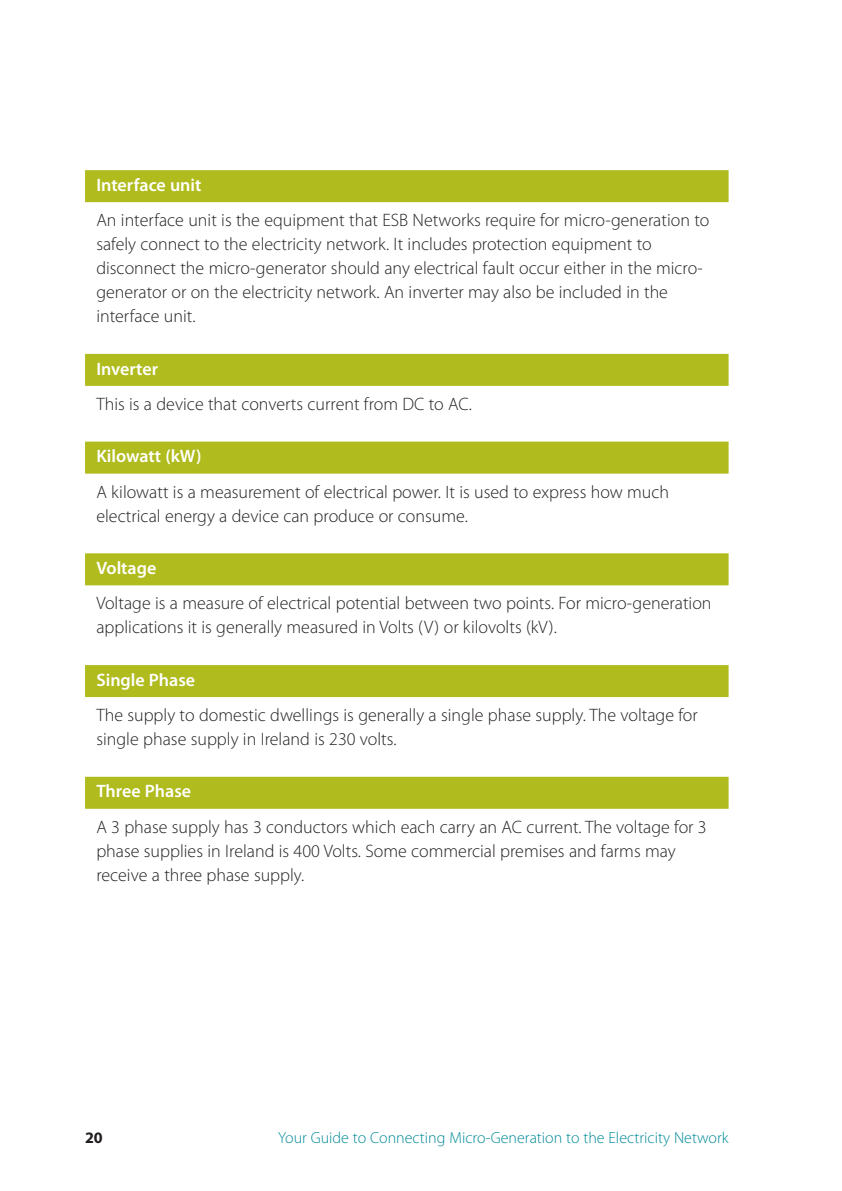
<style>
.page{position:relative;width:842px;height:1191px;background:#fff}
.page>*{position:absolute;margin:0;border:0;box-sizing:border-box;transform-origin:0 0}
.t1{font:300 18px/24px "Myriad Pro";color:#231f20}
.t2{font:600 18px "Myriad Pro";color:#fff}
.t3{font:300 16px "Myriad Pro";color:#008b98}
.t4{font:700 16px "Myriad Pro";color:#231f20}
</style>
<div class="page">
<div style="left:85px;top:170px;width:644px;height:32px;background:#b0bb1d"></div>
<div style="left:85px;top:354px;width:644px;height:32px;background:#b0bb1d"></div>
<div style="left:85px;top:441px;width:644px;height:32px;background:#b0bb1d"></div>
<div style="left:85px;top:553px;width:644px;height:32px;background:#b0bb1d"></div>
<div style="left:85px;top:665px;width:644px;height:32px;background:#b0bb1d"></div>
<div style="left:85px;top:777px;width:644px;height:32px;background:#b0bb1d"></div>
<p class="t2" style="left:96px;top:178px;width:107px">Interface unit</p>
<p class="t1" style="left:96px;top:209px;width:614px">An interface unit is the equipment that ESB Networks require for micro-generation to safely connect to the electricity network. It includes protection equipment to disconnect the micro-generator should any electrical fault occur either in the micro&shy;generator or on the electricity network. An inverter may also be included in the interface unit.</p>
<p class="t2" style="left:96px;top:362px;width:63px">Inverter</p>
<p class="t1" style="left:96px;top:393px;width:377px">This is a device that converts current from DC to AC.</p>
<p class="t2" style="left:96px;top:449px;width:107px">Kilowatt (kW)</p>
<p class="t1" style="left:96px;top:481px;width:574px">A kilowatt is a measurement of electrical power. It is used to express how much electrical energy a device can produce or consume.</p>
<p class="t2" style="left:96px;top:561px;width:61px">Voltage</p>
<p class="t1" style="left:96px;top:593px;width:617px">Voltage is a measure of electrical potential between two points. For micro-generation applications it is generally measured in Volts (V) or kilovolts (kV).</p>
<p class="t2" style="left:96px;top:673px;width:100px">Single Phase</p>
<p class="t1" style="left:96px;top:704px;width:603px">The supply to domestic dwellings is generally a single phase supply. The voltage for single phase supply in Ireland is 230 volts.</p>
<p class="t2" style="left:96px;top:784px;width:96px">Three Phase</p>
<p class="t1" style="left:96px;top:816px;width:612px">A 3 phase supply has 3 conductors which each carry an AC current. The voltage for 3 phase supplies in Ireland is 400 Volts. Some commercial premises and farms may receive a three phase supply.</p>
<p class="t4" style="left:85px;top:1131px;width:19px">20</p>
<p class="t3" style="left:278px;top:1131px;width:452px">Your Guide to Connecting Micro-Generation to the Electricity Network</p>
</div>
